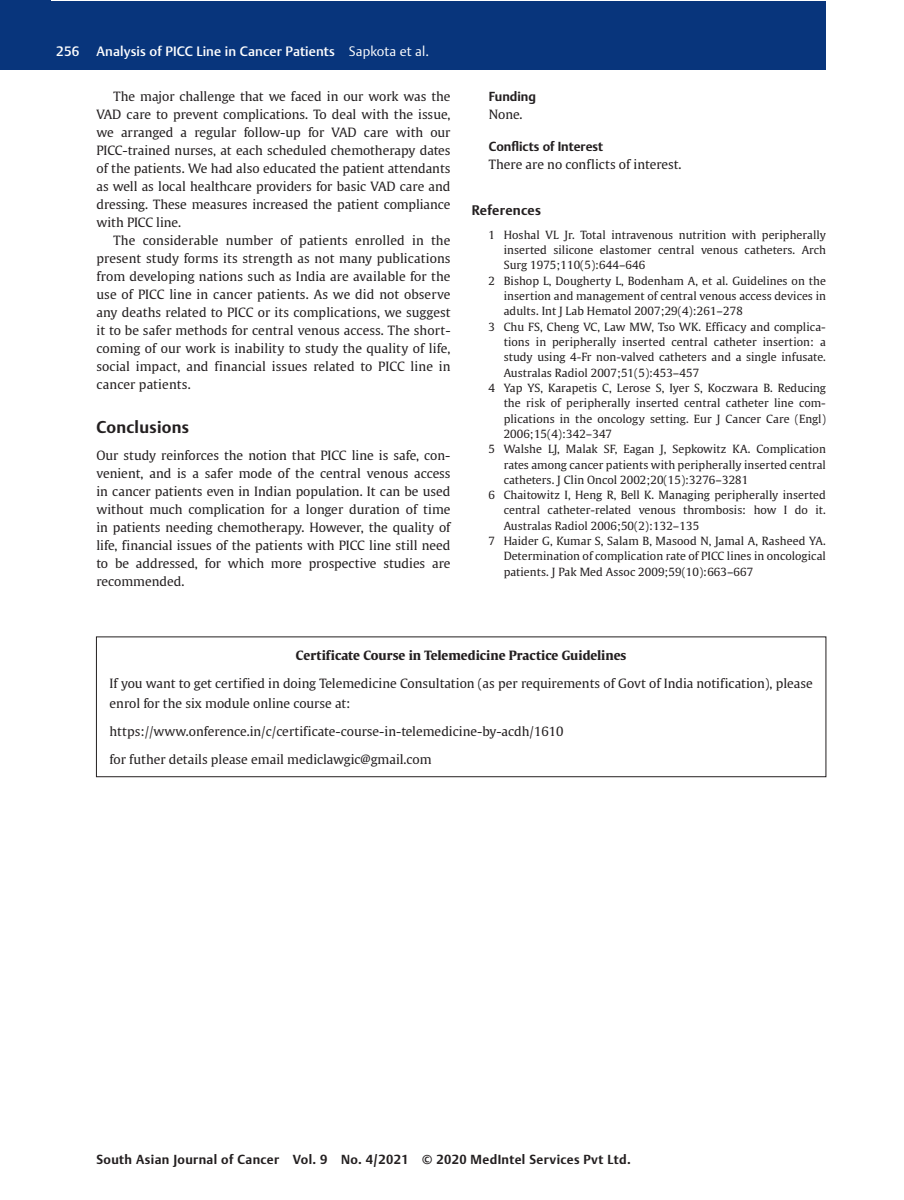
<style>
.page{position:relative;width:904px;height:1200px;background:#fff}
.page>*{position:absolute;margin:0;border:0;box-sizing:border-box;transform-origin:0 0}
.t1{font:700 16.5px "Thieme Argo 2011";letter-spacing:.02em;color:#231f20}
.t2{font:500 13.5px "Thieme Argo 2011";letter-spacing:.01em;color:#fff}
.t3{font:700 13.5px "Thieme Argo 2011";letter-spacing:.015em;color:#231f20}
.t4{font:12.75px/18px "Thieme Gulliver 2011";color:#231f20;text-align:justify}
.t5{font:700 12.75px "Thieme Argo 2011";letter-spacing:.03em;color:#231f20}
.t6{font:700 12.75px "Thieme Gulliver 2011";color:#231f20}
.t7{font:700 12.75px "Thieme Argo 2011";color:#231f20}
.t8{font:11.25px "Thieme Gulliver 2011";letter-spacing:.005em;color:#231f20}
.s1{font-weight:300}
</style>
<div class="page">
<div style="left:0;top:2px;width:825px;height:68px;background:#08357c"></div>
<div style="left:96px;top:636px;width:730px;height:141px;border:1px solid #231f20"></div>
<div style="left:0;top:0;width:51px;height:69px;background:#08357c"></div>
<p class="t2" style="left:56px;top:42px;width:25px">256</p>
<p class="t2" style="left:96px;top:42px;width:334px">Analysis of PICC Line in Cancer Patients <span class="s1">Sapkota et al.</span></p>
<p class="t4" style="left:96px;top:87px;width:355px;text-indent:17px">The major challenge that we faced in our work was the VAD care to prevent complications. To deal with the issue, we arranged a regular follow-up for VAD care with our PICC-trained nurses, at each scheduled chemotherapy dates of the patients. We had also educated the patient attendants as well as local healthcare providers for basic VAD care and dressing. These measures increased the patient compliance with PICC line.</p>
<p class="t4" style="left:96px;top:231px;width:355px;text-indent:17px">The considerable number of patients enrolled in the present study forms its strength as not many publications from developing nations such as India are available for the use of PICC line in cancer patients. As we did not observe any deaths related to PICC or its complications, we suggest it to be safer methods for central venous access. The short&shy;coming of our work is inability to study the quality of life, social impact, and financial issues related to PICC line in cancer patients.</p>
<p class="t1" style="left:96px;top:416px;width:94px">Conclusions</p>
<p class="t4" style="left:96px;top:445px;width:355px">Our study reinforces the notion that PICC line is safe, con&shy;venient, and is a safer mode of the central venous access in cancer patients even in Indian population. It can be used without much complication for a longer duration of time in patients needing chemotherapy. However, the quality of life, financial issues of the patients with PICC line still need to be addressed, for which more prospective studies are recommended.</p>
<p class="t7" style="left:488px;top:88px;width:49px">Funding</p>
<p class="t4" style="left:488px;top:105px;width:35px">None.</p>
<p class="t7" style="left:488px;top:138px;width:116px">Conflicts of Interest</p>
<p class="t4" style="left:488px;top:155px;width:194px">There are no conflicts of interest.</p>
<p class="t3" style="left:471px;top:201px;width:71px">References</p>
<p class="t8" style="left:488px;top:226px;width:339px">1 Hoshal VL Jr. Total intravenous nutrition with peripherally</p>
<p class="t8" style="left:503px;top:242px;width:323px">inserted silicone elastomer central venous catheters. Arch</p>
<p class="t8" style="left:503px;top:257px;width:143px">Surg 1975;110(5):644–646</p>
<p class="t8" style="left:488px;top:272px;width:339px">2 Bishop L, Dougherty L, Bodenham A, et al. Guidelines on the</p>
<p class="t8" style="left:503px;top:287px;width:323px">insertion and management of central venous access devices in</p>
<p class="t8" style="left:503px;top:303px;width:240px">adults. Int J Lab Hematol 2007;29(4):261–278</p>
<p class="t8" style="left:488px;top:318px;width:339px">3 Chu FS, Cheng VC, Law MW, Tso WK. Efficacy and complica-</p>
<p class="t8" style="left:503px;top:333px;width:323px">tions in peripherally inserted central catheter insertion: a</p>
<p class="t8" style="left:503px;top:349px;width:323px">study using 4-Fr non-valved catheters and a single infusate.</p>
<p class="t8" style="left:503px;top:364px;width:197px">Australas Radiol 2007;51(5):453–457</p>
<p class="t8" style="left:488px;top:379px;width:339px">4 Yap YS, Karapetis C, Lerose S, Iyer S, Koczwara B. Reducing</p>
<p class="t8" style="left:503px;top:395px;width:323px">the risk of peripherally inserted central catheter line com-</p>
<p class="t8" style="left:503px;top:410px;width:323px">plications in the oncology setting. Eur J Cancer Care (Engl)</p>
<p class="t8" style="left:503px;top:425px;width:110px">2006;15(4):342–347</p>
<p class="t8" style="left:488px;top:441px;width:339px">5 Walshe LJ, Malak SF, Eagan J, Sepkowitz KA. Complication</p>
<p class="t8" style="left:503px;top:456px;width:323px">rates among cancer patients with peripherally inserted central</p>
<p class="t8" style="left:503px;top:471px;width:246px">catheters. J Clin Oncol 2002;20(15):3276–3281</p>
<p class="t8" style="left:488px;top:486px;width:339px">6 Chaitowitz I, Heng R, Bell K. Managing peripherally inserted</p>
<p class="t8" style="left:503px;top:502px;width:323px">central catheter-related venous thrombosis: how I do it.</p>
<p class="t8" style="left:503px;top:517px;width:197px">Australas Radiol 2006;50(2):132–135</p>
<p class="t8" style="left:488px;top:532px;width:339px">7 Haider G, Kumar S, Salam B, Masood N, Jamal A, Rasheed YA.</p>
<p class="t8" style="left:503px;top:548px;width:323px">Determination of complication rate of PICC lines in oncological</p>
<p class="t8" style="left:503px;top:563px;width:251px">patients. J Pak Med Assoc 2009;59(10):663–667</p>
<p class="t6" style="left:296px;top:645px;width:332px">Certificate Course in Telemedicine Practice Guidelines</p>
<p class="t4" style="left:109px;top:673px;width:704px;line-height:19.5px">If you want to get certified in doing Telemedicine Consultation (as per requirements of Govt of India notification), please enrol for the six module online course at:</p>
<p class="t4" style="left:109px;top:716px;width:455px;line-height:28px">https://www.onference.in/c/certificate-course-in-telemedicine-by-acdh/1610 for futher details please email mediclawgic@gmail.com</p>
<p class="t5" style="left:96px;top:1151px;width:535px">South Asian Journal of Cancer Vol. 9 No. 4/2021 © 2020 MedIntel Services Pvt Ltd.</p>
</div>
